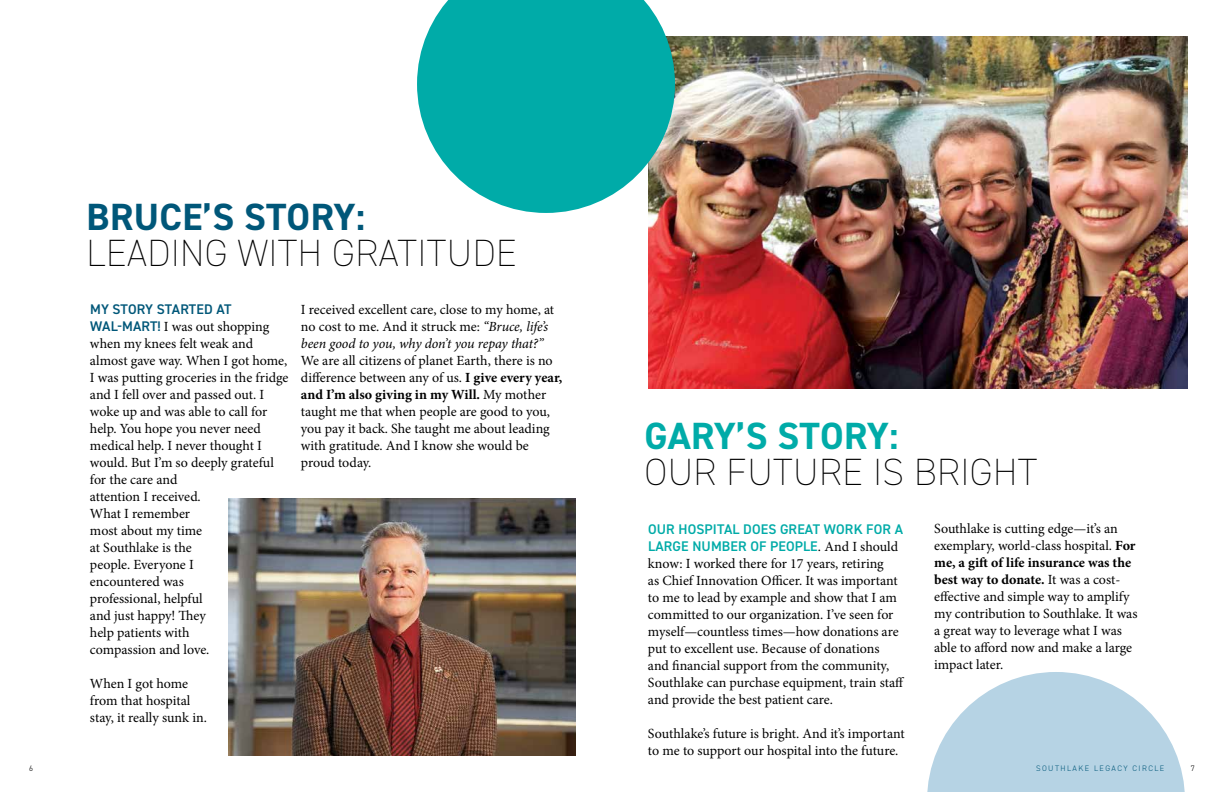
<style>
.page{position:relative;width:1224px;height:792px;background:#fff}
.page>*{position:absolute;margin:0;border:0;box-sizing:border-box;transform-origin:0 0}
.t1{font:200 38px "DIN2014";letter-spacing:.01em;color:#000}
.t2{font:700 38px "DIN2014";letter-spacing:.01em;color:#005779}
.t3{font:700 38px "DIN2014";letter-spacing:.005em;color:#00aba8}
.t4{font:14px/17px "Minion Pro";letter-spacing:-.005em;color:#000}
.t5{font:600 14px/17px "DIN2014";letter-spacing:.01em;color:#00aba8}
.t6{font:600 14px "DIN2014";letter-spacing:.005em;color:#005779}
.t7{font:300 8px "DIN2014";letter-spacing:.18em;color:#005779}
.t8{font:300 8px "DIN2014";color:#000}
.s1{font-family:"DIN2014";font-weight:600;color:#005779}
.s2{font-style:italic}
.s3{font-weight:700}
.s4{font-family:"Minion Pro";font-weight:400;color:#000}
</style>
<div class="page">
<svg style="left:927px;top:672px;width:258px;height:120px"></svg>
<img style="left:229px;top:498px;width:347px;height:258px">
<img style="left:648px;top:36px;width:540px;height:352px">
<svg style="left:417px;top:0;width:258px;height:213px;background:#24b3af"></svg>
<h1 class="t2" style="left:87px;top:192px;width:280px">BRUCE’S STORY:</h1>
<h1 class="t1" style="left:87px;top:230px;width:432px">LEADING WITH GRATITUDE</h1>
<p class="t6" style="left:90px;top:300px;width:143px">MY STORY STARTED AT</p>
<p class="t4" style="left:90px;top:318px;width:200px"><span class="s1">WAL-MART!</span> I was out shopping when my knees felt weak and almost gave way. When I got home,<br>I was putting groceries in the fridge and I fell over and passed out. I woke up and was able to call for help. You hope you never need medical help. I never thought I would. But I’m so deeply grateful for the care and<br>attention I received.<br>What I remember<br>most about my time<br>at Southlake is the<br>people. Everyone I<br>encountered was<br>professional, helpful<br>and just happy! They<br>help patients with<br>compassion and love.</p>
<p class="t4" style="left:90px;top:675px;width:118px">When I got home from that hospital stay, it really sunk in.</p>
<p class="t4" style="left:301px;top:301px;width:255px">I received excellent care, close to my home, at no cost to me. And it struck me: <span class="s2">“Bruce, life’s been good to you, why don’t you repay that?”</span></p>
<p class="t4" style="left:301px;top:352px;width:263px">We are all citizens of planet Earth, there is no difference between any of us. <span class="s3">I give every year, and I’m also giving in my Will.</span> My mother taught me that when people are good to you, you pay it back. She taught me about leading with gratitude. And I know she would be proud today.</p>
<h1 class="t3" style="left:645px;top:410px;width:255px">GARY’S STORY:</h1>
<h1 class="t1" style="left:645px;top:449px;width:394px">OUR FUTURE IS BRIGHT</h1>
<p class="t5" style="left:648px;top:520px;width:256px">OUR HOSPITAL DOES GREAT WORK FOR A<br>LARGE NUMBER OF PEOPLE<span class="s4">. And I should</span></p>
<p class="t4" style="left:648px;top:555px;width:258px">know: I worked there for 17 years, retiring<br>as Chief Innovation Officer. It was important to me to lead by example and show that I am committed to our organization. I’ve seen for myself—countless times—how donations are put to excellent use. Because of donations<br>and financial support from the community, Southlake can purchase equipment, train staff and provide the best patient care.</p>
<p class="t4" style="left:648px;top:725px;width:258px">Southlake’s future is bright. And it’s important to me to support our hospital into the future.</p>
<p class="t4" style="left:934px;top:520px;width:205px">Southlake is cutting edge—it’s an exemplary, world-class hospital. <span class="s3">For me, a gift of life insurance was the best way to donate.</span> It was a cost&shy;effective and simple way to amplify my contribution to Southlake. It was a great way to leverage what I was able to afford now and make a large impact later.</p>
<p class="t8" style="left:29px;top:763px;width:5px">6</p>
<p class="t7" style="left:1036px;top:763px;width:130px">SOUTHLAKE LEGACY CIRCLE</p>
<p class="t8" style="left:1191px;top:763px;width:5px">7</p>
</div>
